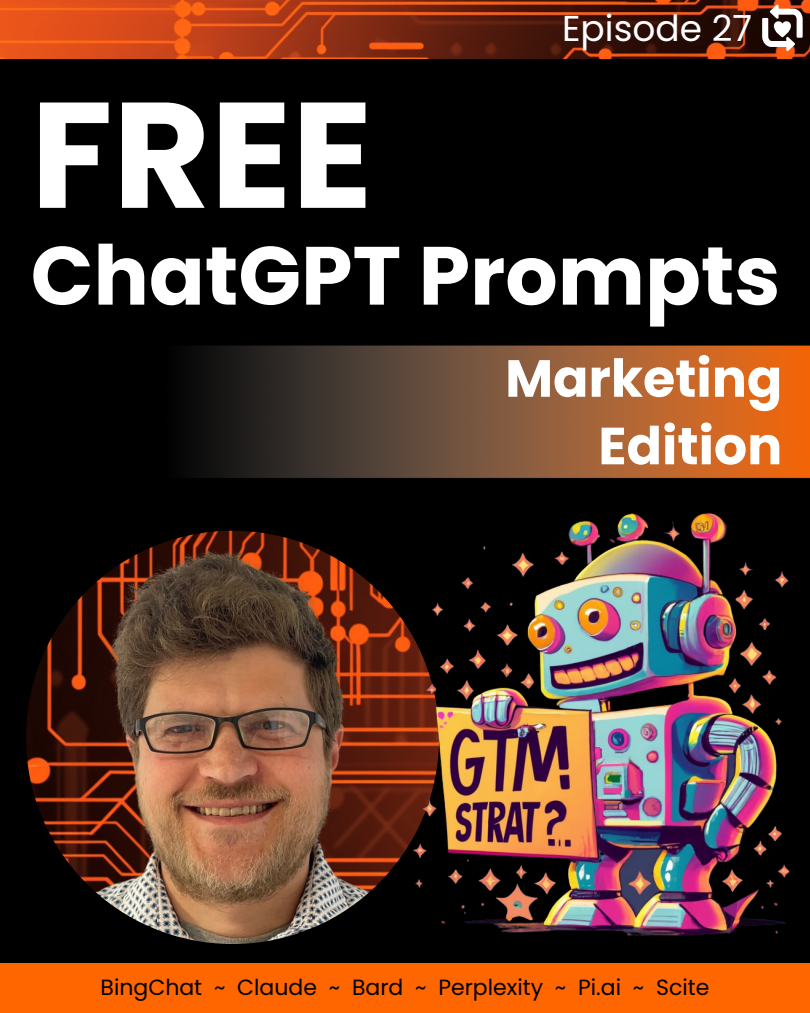
<style>
.page{position:relative;width:810px;height:1013px;background:#fff}
.page>*{position:absolute;margin:0;border:0;box-sizing:border-box;transform-origin:0 0}
.t1{font:700 150px "Poppins";color:#fff}
.t2{font:700 82.4px "Poppins";color:#fff}
.t3{font:700 52.2px "Poppins";color:#fff}
.t4{font:36px "Poppins";color:#fff}
.t5{font:22px "Poppins";color:#000}
</style>
<div class="page">
<div style="left:0;top:0;width:810px;height:1012px;background:#000"></div>
<img style="left:26px;top:530px;width:413px;height:414px;border-radius:50%">
<img style="left:0;top:0;width:810px;height:58px">
<svg style="left:762px;top:5px;width:41px;height:46px;background:#988179"></svg>
<img style="left:191px;top:345px;width:619px;height:134px">
<div style="left:0;top:963px;width:810px;height:49px;background:#f60"></div>
<img style="left:382px;top:512px;width:408px;height:424px">
<p class="t4" style="left:562px;top:3px;width:192px">Episode 27</p>
<p class="t1" style="left:31px;top:50px;width:344px">FREE</p>
<p class="t2" style="left:31px;top:218px;width:751px">ChatGPT Prompts</p>
<p class="t3" style="left:505px;top:342px;width:279px">Marketing</p>
<p class="t3" style="left:598px;top:409px;width:185px">Edition</p>
<p class="t5" style="left:101px;top:972px;width:610px">BingChat ~ Claude ~ Bard ~ Perplexity ~ Pi.ai ~ Scite</p>
</div>
